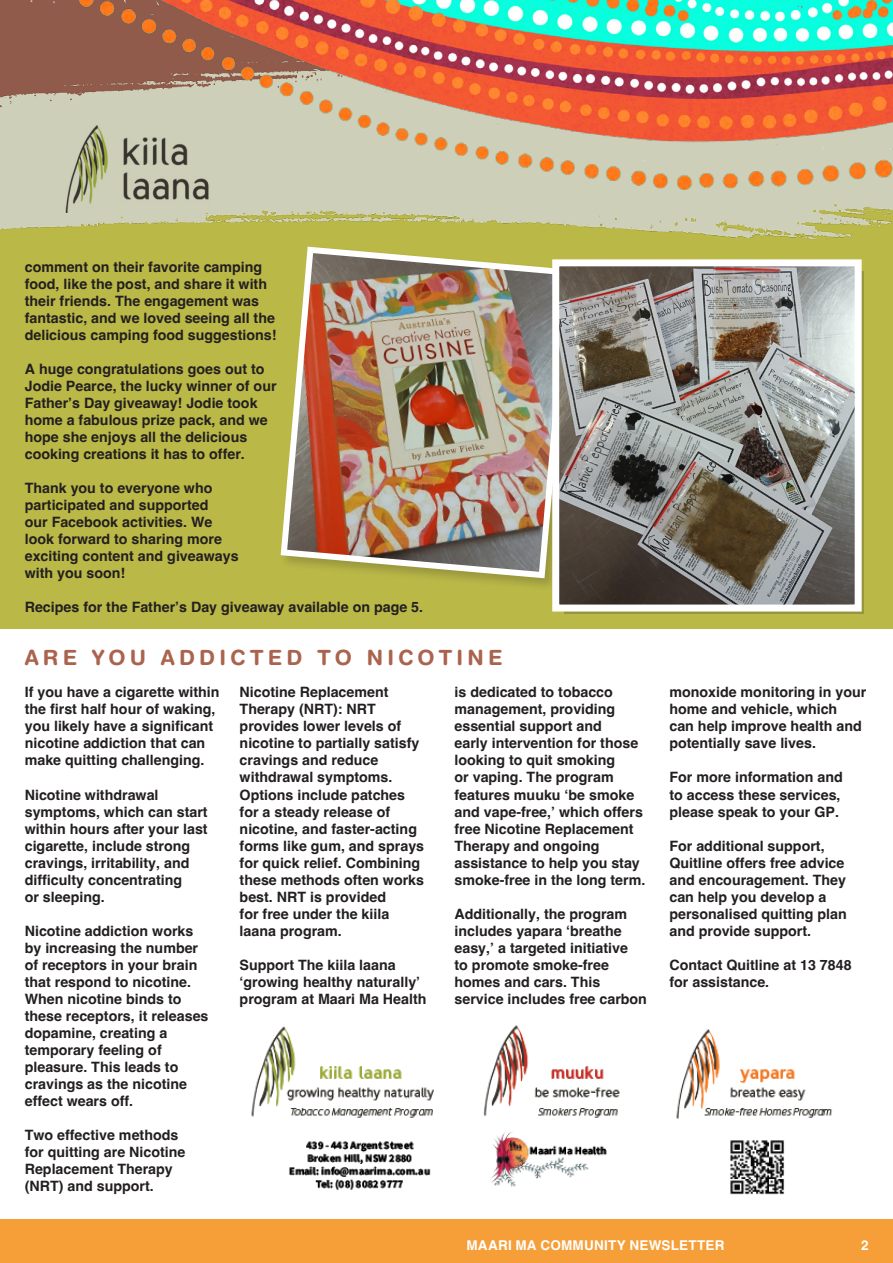
<style>
.page{position:relative;width:893px;height:1263px;background:#fff}
.page>*{position:absolute;margin:0;border:0;box-sizing:border-box;transform-origin:0 0}
.Intro_text{font:700 21px "Helvetica Rounded";letter-spacing:.2em;color:#aa644e}
.Intro_text-2{font:700 14.25px/17px "Helvetica";color:#231f20}
.Intro_text-3{font:700 13.5px "Helvetica";letter-spacing:.015em;color:#fff}
</style>
<div class="page">
<div style="left:0;top:185px;width:893px;height:444px;background:#bab847"></div>
<div style="left:0;top:1219px;width:893px;height:44px;background:#f69f39"></div>
<img style="left:280px;top:246px;width:272px;height:335px">
<img style="left:0;top:48px;width:893px;height:192px">
<div style="left:18px;top:201px;width:235px;height:12px;background:#cdcfb9"></div>
<img style="left:2px;top:0;width:891px;height:201px">
<img style="left:560px;top:267px;width:294px;height:336px">
<div style="left:552px;top:259px;width:310px;height:352px;border:7px solid #fff"></div>
<img style="left:251px;top:1025px;width:581px;height:170px">
<p class="Intro_text-2" style="left:25px;top:260px;width:253px">comment on their favorite camping food, like the post, and share it with their friends. The engagement was fantastic, and we loved seeing all the delicious camping food suggestions!</p>
<p class="Intro_text-2" style="left:25px;top:362px;width:253px">A huge congratulations goes out to Jodie Pearce, the lucky winner of our Father’s Day giveaway! Jodie took home a fabulous prize pack, and we hope she enjoys all the delicious cooking creations it has to offer.</p>
<p class="Intro_text-2" style="left:25px;top:481px;width:215px">Thank you to everyone who participated and supported<br>our Facebook activities. We look forward to sharing more exciting content and giveaways with you soon!</p>
<p class="Intro_text-2" style="left:25px;top:600px;width:400px">Recipes for the Father’s Day giveaway available on page 5.</p>
<p class="Intro_text" style="left:25px;top:644px;width:479px">ARE YOU ADDICTED TO NICOTINE</p>
<p class="Intro_text-2" style="left:25px;top:685px;width:196px">If you have a cigarette within the first half hour of waking, you likely have a significant nicotine addiction that can make quitting challenging.</p>
<p class="Intro_text-2" style="left:25px;top:787px;width:184px">Nicotine withdrawal symptoms, which can start within hours after your last cigarette, include strong cravings, irritability, and difficulty concentrating<br>or sleeping.</p>
<p class="Intro_text-2" style="left:25px;top:924px;width:185px">Nicotine addiction works by increasing the number of receptors in your brain that respond to nicotine.<br>When nicotine binds to these receptors, it releases dopamine, creating a temporary feeling of pleasure. This leads to cravings as the nicotine effect wears off.</p>
<p class="Intro_text-2" style="left:25px;top:1128px;width:162px">Two effective methods for quitting are Nicotine<br>Replacement Therapy (NRT) and support.</p>
<p class="Intro_text-2" style="left:240px;top:685px;width:186px">Nicotine Replacement<br>Therapy (NRT): NRT provides lower levels of nicotine to partially satisfy cravings and reduce withdrawal symptoms.<br>Options include patches for a steady release of nicotine, and faster-acting forms like gum, and sprays for quick relief. Combining these methods often works best. NRT is provided<br>for free under the kiila laana program.</p>
<p class="Intro_text-2" style="left:240px;top:958px;width:188px">Support The kiila laana ‘growing healthy naturally’ program at Maari Ma Health</p>
<p class="Intro_text-2" style="left:455px;top:685px;width:192px">is dedicated to tobacco management, providing essential support and<br>early intervention for those looking to quit smoking<br>or vaping. The program features muuku ‘be smoke and vape-free,’ which offers free Nicotine Replacement<br>Therapy and ongoing assistance to help you stay smoke-free in the long term.</p>
<p class="Intro_text-2" style="left:455px;top:907px;width:194px">Additionally, the program includes yapara ‘breathe easy,’ a targeted initiative<br>to promote smoke-free homes and cars. This service includes free carbon</p>
<p class="Intro_text-2" style="left:669px;top:685px;width:198px">monoxide monitoring in your home and vehicle, which<br>can help improve health and potentially save lives.</p>
<p class="Intro_text-2" style="left:669px;top:770px;width:175px">For more information and to access these services, please speak to your GP.</p>
<p class="Intro_text-2" style="left:669px;top:839px;width:179px">For additional support,<br>Quitline offers free advice and encouragement. They can help you develop a personalised quitting plan and provide support.</p>
<p class="Intro_text-2" style="left:669px;top:958px;width:184px">Contact Quitline at 13 7848 for assistance.</p>
<p class="Intro_text-3" style="left:466px;top:1237px;width:259px">MAARI MA COMMUNITY NEWSLETTER</p>
<p class="Intro_text-3" style="left:861px;top:1237px;width:9px">2</p>
</div>
